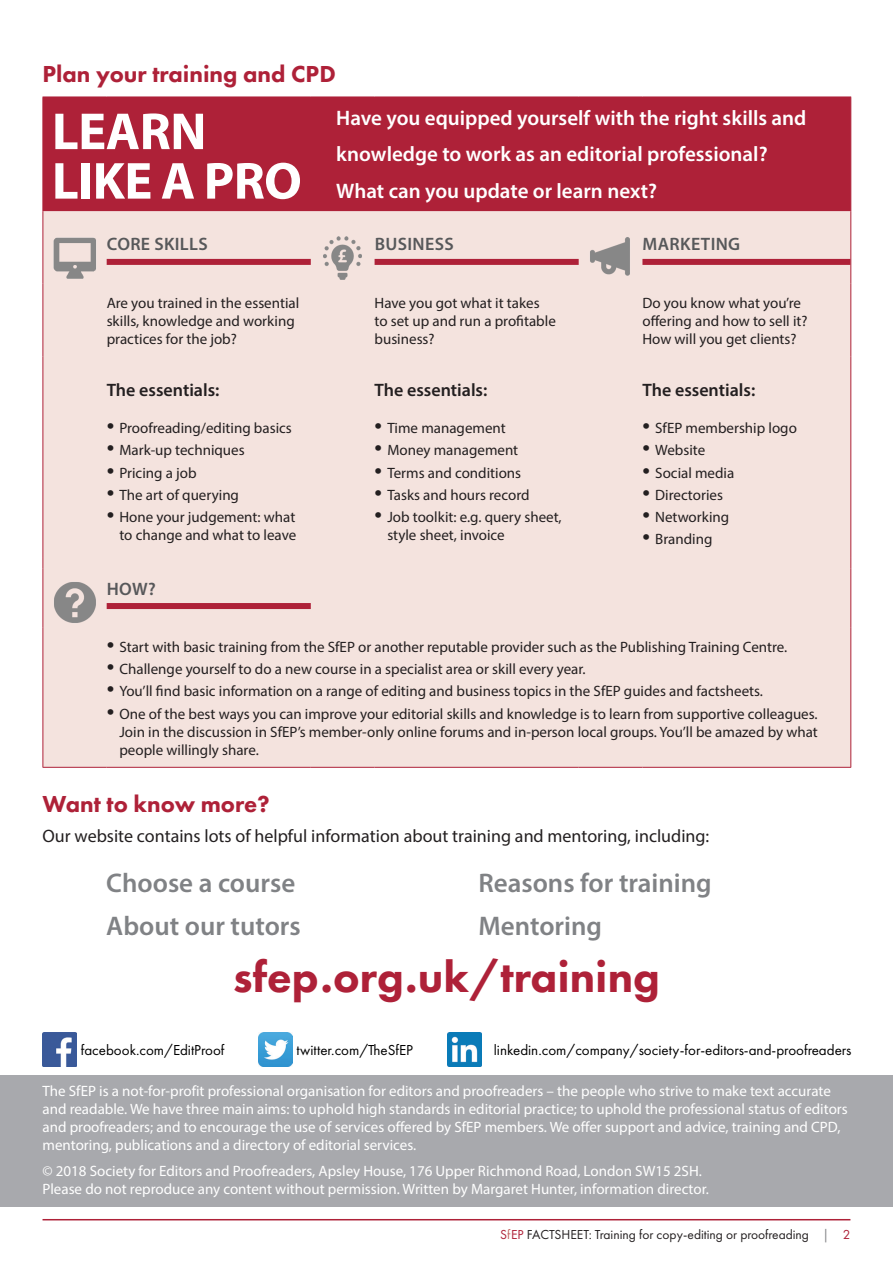
<style>
.page{position:relative;width:893px;height:1263px;background:#fff}
.page>*{position:absolute;margin:0;border:0;box-sizing:border-box;transform-origin:0 0}
.Main_Header_-_Grey{font:700 52.5px/49.5px "Myriad Pro";letter-spacing:-.01em;color:#fff}
.Pull-Out_Text{font:800 45px "Futura PT";color:#ae2138}
.Pull-Out_Text-2{font:600 27px "Myriad Pro";color:#808285}
.Sub-header{font:800 24px "Futura PT";color:#ae2138}
.Table_text_white{font:600 21px/36px "Myriad Pro";color:#fff}
.Body_Text{font:18px "Myriad Pro";color:#231f20}
.Table_subhead{font:600 18px "Myriad Pro";color:#231f20}
.Table_heading{font:600 18px "Myriad Pro";letter-spacing:.02em;color:#57585a}
.Table_text{font:15px/18px "Myriad Pro";color:#231f20}
.Address{font:15px/18px "Myriad Pro";color:#fff}
.Social_Media{font:15px "Futura PT";color:#000}
.t1{font:13.5px "Futura PT";color:#231f20}
.s1{font-size:27px}
.s2{color:#ae2138}
.s3{color:#c36460}
.s4{color:#808285}
</style>
<div class="page">
<hr style="left:43px;top:1219px;width:807px;height:1px;background:#ae2138">
<div style="left:44px;top:98px;width:806px;height:113px;background:#ae2138"></div>
<div style="left:44px;top:211px;width:806px;height:556px;background:#f4e3de"></div>
<hr style="left:43px;top:97px;width:64px;height:1px;background:#ae2138">
<hr style="left:43px;top:97px;width:1px;height:114px;background:#ae2138">
<hr style="left:107px;top:97px;width:204px;height:1px;background:#ae2138">
<hr style="left:311px;top:97px;width:64px;height:1px;background:#ae2138">
<hr style="left:375px;top:97px;width:204px;height:1px;background:#ae2138">
<hr style="left:579px;top:97px;width:63px;height:1px;background:#ae2138">
<hr style="left:642px;top:97px;width:209px;height:1px;background:#ae2138">
<hr style="left:850px;top:97px;width:1px;height:114px;background:#ae2138">
<hr style="left:43px;top:211px;width:1px;height:73px;background:#ae2138">
<hr style="left:850px;top:211px;width:1px;height:73px;background:#ae2138">
<hr style="left:43px;top:284px;width:1px;height:72px;background:#ae2138">
<hr style="left:850px;top:284px;width:1px;height:72px;background:#ae2138">
<svg style="left:43px;top:356px;width:1px;height:14px"></svg>
<svg style="left:850px;top:356px;width:1px;height:14px"></svg>
<hr style="left:43px;top:370px;width:1px;height:39px;background:#ae2138">
<hr style="left:850px;top:370px;width:1px;height:39px;background:#ae2138">
<hr style="left:43px;top:409px;width:1px;height:148px;background:#ae2138">
<hr style="left:850px;top:409px;width:1px;height:148px;background:#ae2138">
<hr style="left:43px;top:568px;width:1px;height:60px;background:#ae2138">
<hr style="left:850px;top:568px;width:1px;height:60px;background:#ae2138">
<hr style="left:43px;top:628px;width:1px;height:139px;background:#ae2138">
<hr style="left:850px;top:628px;width:1px;height:139px;background:#ae2138">
<hr style="left:43px;top:767px;width:64px;height:1px;background:#ae2138">
<hr style="left:107px;top:767px;width:204px;height:1px;background:#ae2138">
<hr style="left:311px;top:767px;width:64px;height:1px;background:#ae2138">
<hr style="left:375px;top:767px;width:204px;height:1px;background:#ae2138">
<hr style="left:579px;top:767px;width:63px;height:1px;background:#ae2138">
<hr style="left:642px;top:767px;width:209px;height:1px;background:#ae2138">
<img style="left:54px;top:237px;width:42px;height:42px">
<div style="left:107px;top:259px;width:204px;height:6px;background:#ae2138"></div>
<img style="left:321px;top:237px;width:43px;height:42px">
<div style="left:375px;top:259px;width:204px;height:6px;background:#ae2138"></div>
<img style="left:589px;top:237px;width:43px;height:42px">
<div style="left:642px;top:259px;width:208px;height:6px;background:#ae2138"></div>
<img style="left:54px;top:581px;width:42px;height:42px">
<div style="left:107px;top:603px;width:204px;height:6px;background:#ae2138"></div>
<div style="left:0;top:1075px;width:893px;height:131px;background:#a8a9ad"></div>
<img style="left:43px;top:1032px;width:34px;height:34px">
<img style="left:258px;top:1032px;width:34px;height:34px">
<img style="left:448px;top:1033px;width:34px;height:33px">
<p class="Sub-header" style="left:43px;top:59px;width:295px">Plan your training and CPD</p>
<p class="Main_Header_-_Grey" style="left:52px;top:105px;width:251px">LEARN<br>LIKE A PRO</p>
<p class="Table_text_white" style="left:336px;top:100px;width:472px">Have you equipped yourself with the right skills and knowledge to work as an editorial professional?<br>What can you update or learn next?</p>
<p class="Table_heading" style="left:107px;top:233px;width:102px">CORE SKILLS</p>
<p class="Table_heading" style="left:375px;top:233px;width:81px">BUSINESS</p>
<p class="Table_heading" style="left:643px;top:233px;width:99px">MARKETING</p>
<p class="Table_text" style="left:107px;top:293px;width:194px">Are you trained in the essential skills, knowledge and working practices for the job?</p>
<p class="Table_text" style="left:375px;top:293px;width:183px">Have you got what it takes to set up and run a profitable business?</p>
<p class="Table_text" style="left:642px;top:293px;width:167px">Do you know what you’re offering and how to sell it?<br>How will you get clients?</p>
<p class="Table_subhead" style="left:107px;top:379px;width:114px">The essentials:</p>
<p class="Table_subhead" style="left:375px;top:379px;width:114px">The essentials:</p>
<p class="Table_subhead" style="left:642px;top:379px;width:114px">The essentials:</p>
<p class="Table_text" style="left:107px;top:419px;width:187px"><span class="s1">•</span> Proofreading/editing basics</p>
<p class="Table_text" style="left:107px;top:441px;width:140px"><span class="s1">•</span> Mark-up techniques</p>
<p class="Table_text" style="left:107px;top:463px;width:91px"><span class="s1">•</span> Pricing a job</p>
<p class="Table_text" style="left:107px;top:485px;width:134px"><span class="s1">•</span> The art of querying</p>
<p class="Table_text" style="left:107px;top:508px;width:191px;text-align:right"><span class="s1">•</span> Hone your judgement: what to change and what to leave</p>
<p class="Table_text" style="left:642px;top:419px;width:156px"><span class="s1">•</span> SfEP membership logo</p>
<p class="Table_text" style="left:642px;top:441px;width:64px"><span class="s1">•</span> Website</p>
<p class="Table_text" style="left:642px;top:463px;width:93px"><span class="s1">•</span> Social media</p>
<p class="Table_text" style="left:642px;top:485px;width:82px"><span class="s1">•</span> Directories</p>
<p class="Table_text" style="left:642px;top:508px;width:88px"><span class="s1">•</span> Networking</p>
<p class="Table_text" style="left:642px;top:530px;width:71px"><span class="s1">•</span> Branding</p>
<p class="Table_text" style="left:375px;top:419px;width:133px"><span class="s1">•</span> Time management</p>
<p class="Table_text" style="left:375px;top:441px;width:145px"><span class="s1">•</span> Money management</p>
<p class="Table_text" style="left:375px;top:463px;width:148px"><span class="s1">•</span> Terms and conditions</p>
<p class="Table_text" style="left:375px;top:485px;width:156px"><span class="s1">•</span> Tasks and hours record</p>
<p class="Table_text" style="left:387px;top:508px;width:176px;text-indent:-13px"><span class="s1">•</span> Job toolkit: e.g. query sheet, style sheet, invoice</p>
<p class="Table_heading" style="left:107px;top:577px;width:50px">HOW?</p>
<p class="Table_text" style="left:107px;top:637px;width:682px"><span class="s1">•</span> Start with basic training from the SfEP or another reputable provider such as the Publishing Training Centre.</p>
<p class="Table_text" style="left:107px;top:660px;width:480px"><span class="s1">•</span> Challenge yourself to do a new course in a specialist area or skill every year.</p>
<p class="Table_text" style="left:107px;top:682px;width:658px"><span class="s1">•</span> You’ll find basic information on a range of editing and business topics in the SfEP guides and factsheets.</p>
<p class="Table_text" style="left:119px;top:704px;width:700px;text-align:justify;text-indent:-13px"><span class="s1">•</span> One of the best ways you can improve your editorial skills and knowledge is to learn from supportive colleagues.<br>Join in the discussion in SfEP’s member-only online forums and in-person local groups. You’ll be amazed by what people willingly share.</p>
<p class="Sub-header" style="left:43px;top:789px;width:229px">Want to know more?</p>
<p class="Body_Text" style="left:43px;top:825px;width:668px">Our website contains lots of helpful information about training and mentoring, including:</p>
<p class="Pull-Out_Text-2" style="left:106px;top:866px;width:191px">Choose a course</p>
<p class="Pull-Out_Text-2" style="left:478px;top:866px;width:235px">Reasons for training</p>
<p class="Pull-Out_Text-2" style="left:106px;top:908px;width:196px">About our tutors</p>
<p class="Pull-Out_Text-2" style="left:478px;top:908px;width:125px">Mentoring</p>
<p class="Pull-Out_Text" style="left:233px;top:949px;width:428px">sfep.org.uk/training</p>
<p class="Social_Media" style="left:81px;top:1041px;width:145px">facebook.com/EditProof</p>
<p class="Social_Media" style="left:297px;top:1041px;width:118px">twitter.com/TheSfEP</p>
<p class="Social_Media" style="left:494px;top:1041px;width:359px">linkedin.com/company/society-for-editors-and-proofreaders</p>
<p class="Address" style="left:43px;top:1081px;width:807px">The SfEP is a not-for-profit professional organisation for editors and proofreaders – the people who strive to make text accurate and readable. We have three main aims: to uphold high standards in editorial practice; to uphold the professional status of editors and proofreaders; and to encourage the use of services offered by SfEP members. We offer support and advice, training and CPD, mentoring, publications and a directory of editorial services.</p>
<p class="Address" style="left:43px;top:1162px;width:668px">© 2018 Society for Editors and Proofreaders, Apsley House, 176 Upper Richmond Road, London SW15 2SH.<br>Please do not reproduce any content without permission. Written by Margaret Hunter, information director.</p>
<p class="t1" style="left:500px;top:1227px;width:352px"><span class="s2">S</span><span class="s3">f</span><span class="s2">EP</span> FACTSHEET: Training for copy-editing or proofreading <span class="s4">|</span> <span class="s2">2</span></p>
</div>
